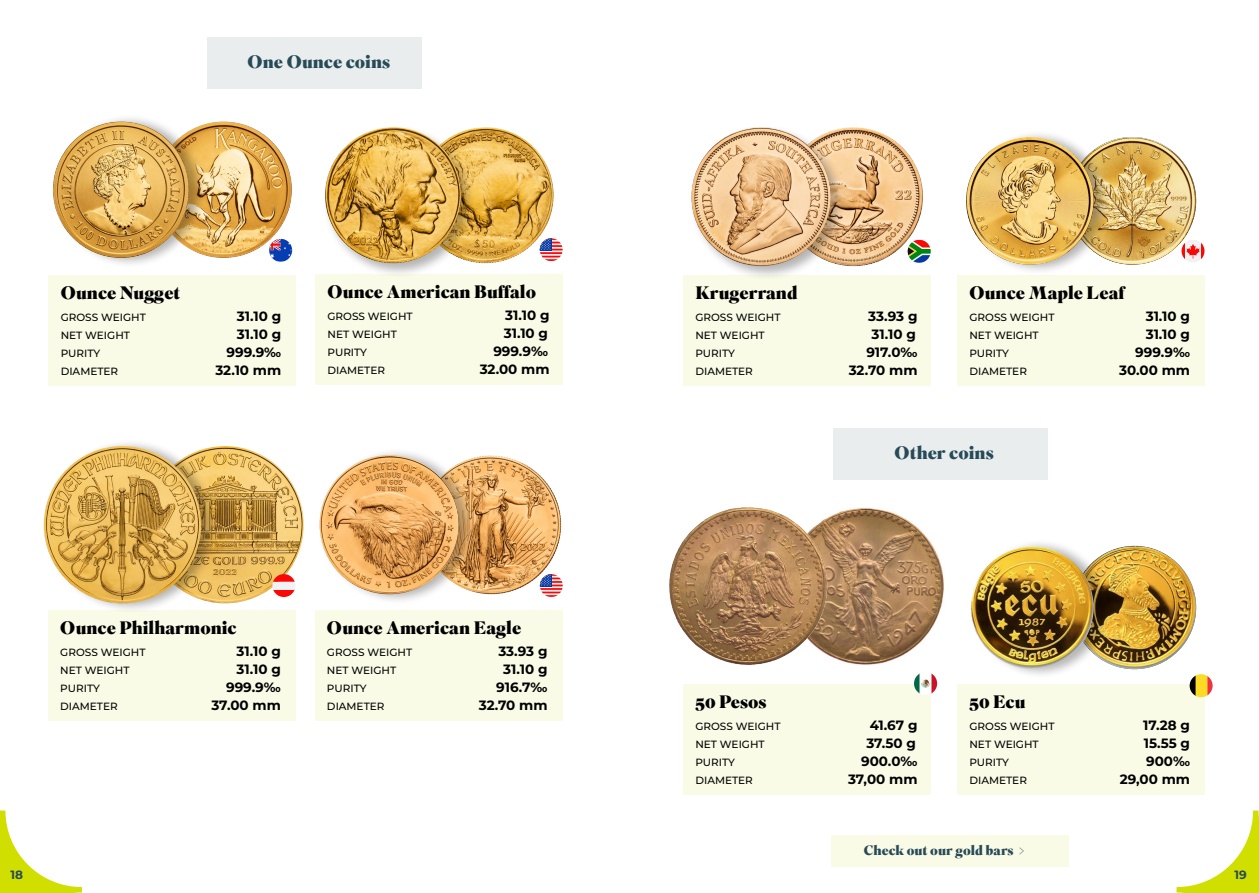
<style>
.page{position:relative;width:1259px;height:893px;background:#fff}
.page>*{position:absolute;margin:0;border:0;box-sizing:border-box;transform-origin:0 0}
.t1{font:900 18px "Superior Title";color:#000}
.t2{font:900 18px "Superior Title";color:#274a57}
.t3{font:700 13.5px "Montserrat";color:#000}
.t4{font:900 13.5px "Superior Title";color:#274a57}
.t5{font:700 12px "Montserrat";color:#274a57}
.t6{font:500 10.5px "Montserrat";color:#000}
</style>
<div class="page">
<div style="left:207px;top:37px;width:215px;height:51px;background:#e9edee"></div>
<img style="left:155px;top:121px;width:137px;height:137px;border-radius:68px">
<img style="left:146px;top:446px;width:158px;height:157px;border-radius:79px">
<img style="left:422px;top:455px;width:139px;height:139px;border-radius:70px">
<img style="left:1068px;top:137px;width:128px;height:128px;border-radius:64px">
<img style="left:417px;top:127px;width:136px;height:136px;border-radius:68px">
<img style="left:784px;top:127px;width:139px;height:139px;border-radius:70px">
<div style="left:49px;top:275px;width:247px;height:110px;background:#fafbe6"></div>
<div style="left:48px;top:610px;width:247px;height:110px;background:#fafbe6"></div>
<div style="left:315px;top:610px;width:247px;height:110px;background:#fafbe6"></div>
<div style="left:957px;top:275px;width:247px;height:111px;background:#fafbe6"></div>
<div style="left:316px;top:274px;width:247px;height:110px;background:#fafbe6"></div>
<div style="left:683px;top:275px;width:247px;height:111px;background:#fafbe6"></div>
<div style="left:52px;top:114px;width:155px;height:154px;background:#000;opacity:.3"></div>
<img style="left:53px;top:121px;width:136px;height:137px;border-radius:68px">
<div style="left:43px;top:438px;width:176px;height:175px;background:#000;opacity:.3"></div>
<img style="left:44px;top:446px;width:157px;height:157px;border-radius:79px">
<div style="left:319px;top:448px;width:157px;height:157px;background:#000;opacity:.3"></div>
<img style="left:320px;top:455px;width:139px;height:139px;border-radius:70px">
<div style="left:965px;top:130px;width:146px;height:145px;background:#000;opacity:.3"></div>
<img style="left:966px;top:137px;width:127px;height:128px;border-radius:64px">
<div style="left:322px;top:124px;width:154px;height:154px;background:#000;opacity:.3"></div>
<img style="left:325px;top:127px;width:136px;height:136px;border-radius:68px">
<div style="left:688px;top:124px;width:157px;height:157px;background:#000;opacity:.3"></div>
<img style="left:691px;top:127px;width:139px;height:139px;border-radius:70px">
<svg style="left:540px;top:238px;width:22px;height:23px"></svg>
<hr style="left:540px;top:259px;width:22px;height:2px;background:#fa0805;border-radius:11px">
<hr style="left:540px;top:238px;width:22px;height:2px;background:#fa0805;border-radius:11px">
<hr style="left:540px;top:252px;width:22px;height:2px;background:#fa0805;border-radius:11px">
<svg style="left:541px;top:256px;width:20px;height:1px"></svg>
<svg style="left:540px;top:239px;width:22px;height:11px"></svg>
<svg style="left:269px;top:239px;width:24px;height:23px"></svg>
<svg style="left:272px;top:574px;width:23px;height:23px"></svg>
<div style="left:272px;top:582px;width:23px;height:7px;background:#f2f2f5"></div>
<svg style="left:540px;top:574px;width:23px;height:23px"></svg>
<hr style="left:540px;top:595px;width:23px;height:2px;background:#fa0805;border-radius:11px">
<hr style="left:540px;top:574px;width:23px;height:2px;background:#fa0805;border-radius:11px">
<hr style="left:540px;top:588px;width:23px;height:2px;background:#fa0805;border-radius:11px">
<svg style="left:542px;top:592px;width:19px;height:1px"></svg>
<svg style="left:540px;top:575px;width:23px;height:11px"></svg>
<svg style="left:1176px;top:810px;width:83px;height:83px"></svg>
<svg style="left:0;top:810px;width:82px;height:83px"></svg>
<svg style="left:907px;top:240px;width:23px;height:23px"></svg>
<hr style="left:1181px;top:240px;width:3px;height:22px;background:#fa0805">
<hr style="left:1201px;top:240px;width:3px;height:22px;background:#fa0805">
<svg style="left:1184px;top:240px;width:17px;height:22px"></svg>
<img style="left:1072px;top:546px;width:124px;height:123px;border-radius:62px">
<div style="left:957px;top:684px;width:247px;height:111px;background:#fafbe6"></div>
<div style="left:683px;top:684px;width:247px;height:111px;background:#fafbe6"></div>
<div style="left:971px;top:539px;width:140px;height:140px;background:#000;opacity:.3"></div>
<img style="left:970px;top:546px;width:123px;height:123px;border-radius:62px">
<img style="left:914px;top:672px;width:23px;height:23px;border-radius:12px">
<img style="left:1189px;top:674px;width:23px;height:23px;border-radius:11px">
<div style="left:830px;top:836px;width:238px;height:31px;background:#fafbe6"></div>
<div style="left:832px;top:428px;width:215px;height:52px;background:#e9edee"></div>
<img style="left:827px;top:508px;width:117px;height:157px">
<img style="left:669px;top:507px;width:158px;height:158px">
<h1 class="t2" style="left:247px;top:50px;width:144px">One Ounce coins</h1>
<h1 class="t1" style="left:61px;top:281px;width:121px">Ounce Nugget</h1>
<p class="t6" style="left:61px;top:310px;width:87px">GROSS WEIGHT</p>
<p class="t3" style="left:237px;top:306px;width:46px">31.10 g</p>
<p class="t6" style="left:61px;top:328px;width:71px">NET WEIGHT</p>
<p class="t3" style="left:237px;top:324px;width:46px">31.10 g</p>
<p class="t6" style="left:61px;top:346px;width:41px">PURITY</p>
<p class="t3" style="left:226px;top:342px;width:56px">999.9‰</p>
<p class="t6" style="left:61px;top:364px;width:59px">DIAMETER</p>
<p class="t3" style="left:215px;top:360px;width:67px">32.10 mm</p>
<h1 class="t1" style="left:327px;top:280px;width:210px">Ounce American Buffalo</h1>
<p class="t6" style="left:327px;top:309px;width:87px">GROSS WEIGHT</p>
<p class="t3" style="left:505px;top:305px;width:46px">31.10 g</p>
<p class="t6" style="left:327px;top:327px;width:71px">NET WEIGHT</p>
<p class="t3" style="left:504px;top:323px;width:46px">31.10 g</p>
<p class="t6" style="left:327px;top:345px;width:41px">PURITY</p>
<p class="t3" style="left:493px;top:341px;width:56px">999.9‰</p>
<p class="t6" style="left:327px;top:363px;width:59px">DIAMETER</p>
<p class="t3" style="left:480px;top:359px;width:71px">32.00 mm</p>
<h1 class="t1" style="left:60px;top:616px;width:178px">Ounce Philharmonic</h1>
<p class="t6" style="left:60px;top:645px;width:87px">GROSS WEIGHT</p>
<p class="t3" style="left:236px;top:641px;width:46px">31.10 g</p>
<p class="t6" style="left:60px;top:663px;width:71px">NET WEIGHT</p>
<p class="t3" style="left:236px;top:659px;width:46px">31.10 g</p>
<p class="t6" style="left:60px;top:681px;width:41px">PURITY</p>
<p class="t3" style="left:226px;top:677px;width:56px">999.9‰</p>
<p class="t6" style="left:60px;top:699px;width:59px">DIAMETER</p>
<p class="t3" style="left:211px;top:695px;width:71px">37.00 mm</p>
<h1 class="t1" style="left:327px;top:616px;width:196px">Ounce American Eagle</h1>
<p class="t6" style="left:327px;top:645px;width:87px">GROSS WEIGHT</p>
<p class="t3" style="left:498px;top:641px;width:51px">33.93 g</p>
<p class="t6" style="left:327px;top:663px;width:71px">NET WEIGHT</p>
<p class="t3" style="left:503px;top:659px;width:46px">31.10 g</p>
<p class="t6" style="left:327px;top:681px;width:41px">PURITY</p>
<p class="t3" style="left:496px;top:677px;width:53px">916.7‰</p>
<p class="t6" style="left:327px;top:699px;width:59px">DIAMETER</p>
<p class="t3" style="left:479px;top:695px;width:70px">32.70 mm</p>
<h1 class="t1" style="left:695px;top:281px;width:104px">Krugerrand</h1>
<p class="t6" style="left:695px;top:310px;width:87px">GROSS WEIGHT</p>
<p class="t3" style="left:868px;top:307px;width:51px">33.93 g</p>
<p class="t6" style="left:695px;top:328px;width:71px">NET WEIGHT</p>
<p class="t3" style="left:871px;top:325px;width:46px">31.10 g</p>
<p class="t6" style="left:695px;top:346px;width:41px">PURITY</p>
<p class="t3" style="left:866px;top:343px;width:53px">917.0‰</p>
<p class="t6" style="left:695px;top:364px;width:59px">DIAMETER</p>
<p class="t3" style="left:848px;top:361px;width:70px">32.70 mm</p>
<h1 class="t1" style="left:969px;top:281px;width:157px">Ounce Maple Leaf</h1>
<p class="t6" style="left:969px;top:310px;width:87px">GROSS WEIGHT</p>
<p class="t3" style="left:1145px;top:307px;width:46px">31.10 g</p>
<p class="t6" style="left:969px;top:328px;width:71px">NET WEIGHT</p>
<p class="t3" style="left:1145px;top:325px;width:46px">31.10 g</p>
<p class="t6" style="left:969px;top:346px;width:41px">PURITY</p>
<p class="t3" style="left:1135px;top:343px;width:56px">999.9‰</p>
<p class="t6" style="left:969px;top:364px;width:59px">DIAMETER</p>
<p class="t3" style="left:1119px;top:361px;width:72px">30.00 mm</p>
<h1 class="t2" style="left:894px;top:441px;width:101px">Other coins</h1>
<h1 class="t1" style="left:695px;top:690px;width:73px">50 Pesos</h1>
<p class="t6" style="left:695px;top:719px;width:87px">GROSS WEIGHT</p>
<p class="t3" style="left:869px;top:716px;width:49px">41.67 g</p>
<p class="t6" style="left:695px;top:737px;width:71px">NET WEIGHT</p>
<p class="t3" style="left:866px;top:734px;width:51px">37.50 g</p>
<p class="t6" style="left:695px;top:755px;width:41px">PURITY</p>
<p class="t3" style="left:861px;top:752px;width:58px">900.0‰</p>
<p class="t6" style="left:695px;top:773px;width:59px">DIAMETER</p>
<p class="t3" style="left:848px;top:770px;width:71px">37,00 mm</p>
<h1 class="t1" style="left:969px;top:690px;width:58px">50 Ecu</h1>
<p class="t6" style="left:969px;top:719px;width:87px">GROSS WEIGHT</p>
<p class="t3" style="left:1143px;top:715px;width:48px">17.28 g</p>
<p class="t6" style="left:969px;top:737px;width:71px">NET WEIGHT</p>
<p class="t3" style="left:1144px;top:733px;width:48px">15.55 g</p>
<p class="t6" style="left:969px;top:755px;width:41px">PURITY</p>
<p class="t3" style="left:1146px;top:751px;width:45px">900‰</p>
<p class="t6" style="left:969px;top:773px;width:59px">DIAMETER</p>
<p class="t3" style="left:1119px;top:769px;width:72px">29,00 mm</p>
<p class="t4" style="left:864px;top:842px;width:162px">Check out our gold bars &gt;</p>
<p class="t5" style="left:11px;top:866px;width:14px">18</p>
<p class="t5" style="left:1234px;top:866px;width:14px">19</p>
</div>
